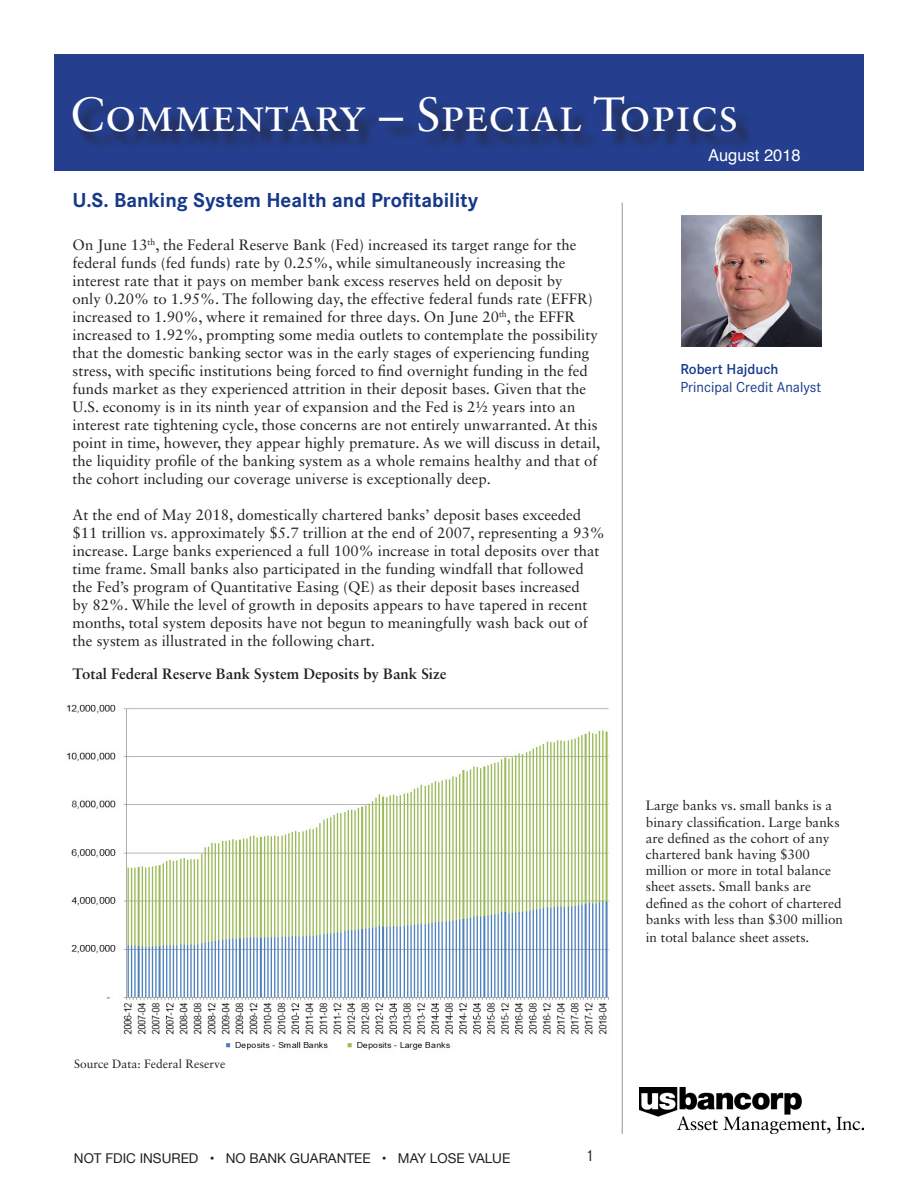
<style>
.page{position:relative;width:918px;height:1188px;background:#fff}
.page>*{position:absolute;margin:0;border:0;box-sizing:border-box;transform-origin:0 0}
.t1{font:48px "Sabon Roman SC";color:#fff}
.t2{font:700 21px "Corporate SOT";color:#153889}
.t3{font:16.5px "Helvetica";color:#fff}
.t4{font:16.5px "Corporate SOT";color:#231f20}
.t5{font:15px/18px "Sabon LT Std";color:#231f20}
.t6{font:700 15px "Sabon LT Std";color:#231f20}
.t7{font:15px "Corporate SOT";color:#153889}
.t8{font:600 15px "Corporate SOT";color:#153889}
.t9{font:13.5px/16.2px "Sabon LT Std";color:#231f20}
.t10{font:13.5px "Helvetica Neue";color:#231f20}
.t11{font:12px "Sabon LT Std";color:#231f20}
</style>
<div class="page">
<img style="left:66px;top:704px;width:543px;height:346px">
<div style="left:54px;top:54px;width:810px;height:117px;background:#253f8e"></div>
<hr style="left:622px;top:202px;width:1px;height:932px;background:#939598">
<img style="left:639px;top:1087px;width:225px;height:47px">
<div style="left:75px;top:99px;width:679px;height:51px;background:#231f20;opacity:.75"></div>
<img style="left:681px;top:216px;width:141px;height:131px">
<p class="t1" style="left:70px;top:86px;width:670px">Commentary – Special Topics</p>
<p class="t2" style="left:73px;top:188px;width:407px">U.S. Banking System Health and Profitability</p>
<p class="t5" style="left:73px;top:236px;width:529px">On June 13<sup>th</sup>, the Federal Reserve Bank (Fed) increased its target range for the federal funds (fed funds) rate by 0.25%, while simultaneously increasing the interest rate that it pays on member bank excess reserves held on deposit by<br>only 0.20% to 1.95%. The following day, the effective federal funds rate (EFFR) increased to 1.90%, where it remained for three days. On June 20<sup>th</sup>, the EFFR increased to 1.92%, prompting some media outlets to contemplate the possibility that the domestic banking sector was in the early stages of experiencing funding stress, with specific institutions being forced to find overnight funding in the fed funds market as they experienced attrition in their deposit bases. Given that the U.S. economy is in its ninth year of expansion and the Fed is 2½ years into an interest rate tightening cycle, those concerns are not entirely unwarranted. At this point in time, however, they appear highly premature. As we will discuss in detail, the liquidity profile of the banking system as a whole remains healthy and that of the cohort including our coverage universe is exceptionally deep.</p>
<p class="t5" style="left:73px;top:506px;width:534px">At the end of May 2018, domestically chartered banks’ deposit bases exceeded $11 trillion vs. approximately $5.7 trillion at the end of 2007, representing a 93% increase. Large banks experienced a full 100% increase in total deposits over that time frame. Small banks also participated in the funding windfall that followed the Fed’s program of Quantitative Easing (QE) as their deposit bases increased<br>by 82%. While the level of growth in deposits appears to have tapered in recent months, total system deposits have not begun to meaningfully wash back out of the system as illustrated in the following chart.</p>
<p class="t6" style="left:73px;top:664px;width:375px">Total Federal Reserve Bank System Deposits by Bank Size</p>
<p class="t3" style="left:708px;top:143px;width:94px">August 2018</p>
<p class="t8" style="left:680px;top:360px;width:100px">Robert Hajduch</p>
<p class="t7" style="left:680px;top:378px;width:142px">Principal Credit Analyst</p>
<p class="t11" style="left:74px;top:1056px;width:153px">Source Data: Federal Reserve</p>
<p class="t10" style="left:74px;top:1148px;width:438px">NOT FDIC INSURED • NO BANK GUARANTEE • MAY LOSE VALUE</p>
<p class="t4" style="left:585px;top:1146px;width:10px">1</p>
<p class="t9" style="left:646px;top:798px;width:199px">Large banks vs. small banks is a binary classification. Large banks are defined as the cohort of any chartered bank having $300 million or more in total balance sheet assets. Small banks are defined as the cohort of chartered banks with less than $300 million</p>
<p class="t9" style="left:646px;top:929px;width:165px">in total balance sheet assets.</p>
</div>
